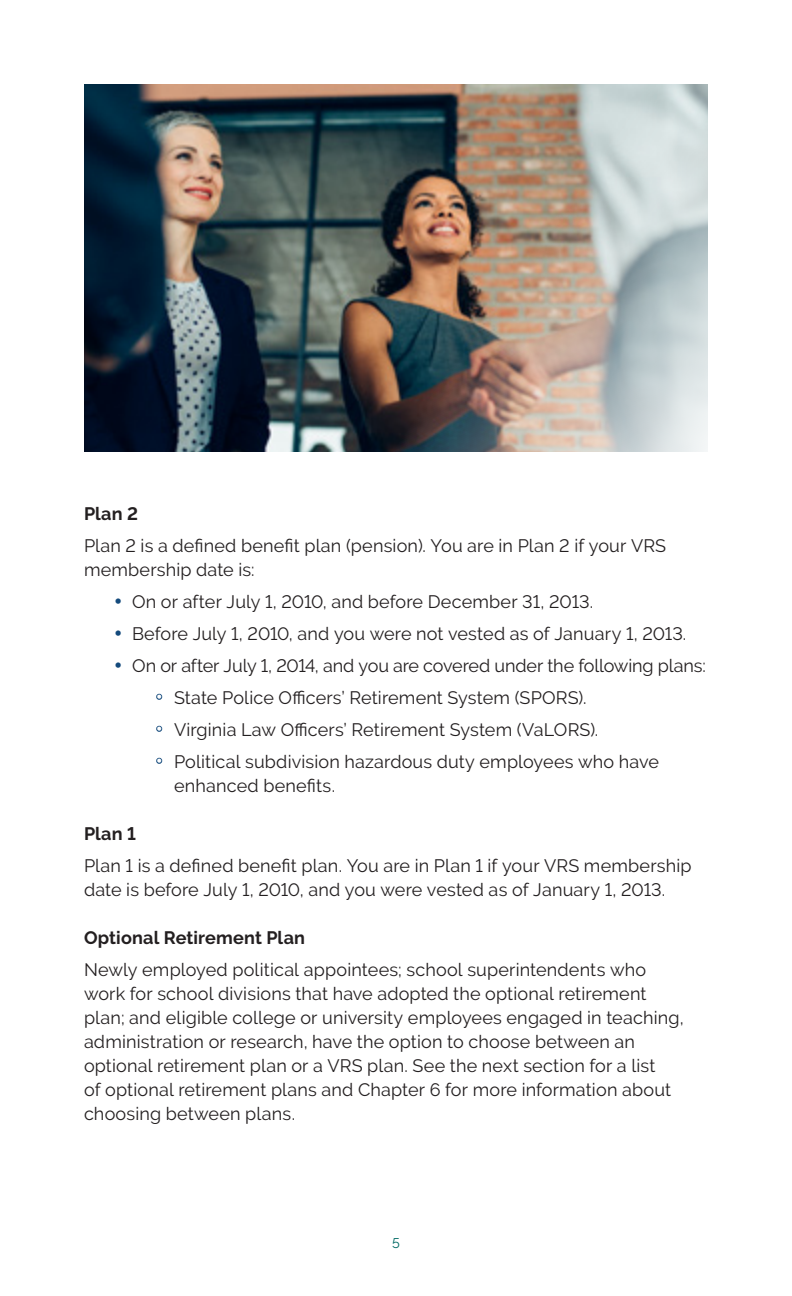
<style>
.page{position:relative;width:792px;height:1296px;background:#fff}
.page>*{position:absolute;margin:0;border:0;box-sizing:border-box;transform-origin:0 0}
.t1{font:18px/24px "Raleway";letter-spacing:.01em;color:#231f20}
.t2{font:700 18px "Raleway";letter-spacing:.01em;color:#231f20}
.t3{font:14px "Raleway";color:#006a64}
.s1{color:#144a7c}
</style>
<div class="page">
<img style="left:84px;top:84px;width:260px;height:368px">
<img style="left:344px;top:84px;width:364px;height:368px">
<p class="t2" style="left:84px;top:503px;width:55px">Plan 2</p>
<p class="t1" style="left:84px;top:534px;width:584px">Plan 2 is a defined benefit plan (pension). You are in Plan 2 if your VRS membership date is:</p>
<p class="t1" style="left:114px;top:590px;width:481px"><span class="s1">•</span> On or after July 1, 2010, and before December 31, 2013.</p>
<p class="t1" style="left:114px;top:622px;width:574px"><span class="s1">•</span> Before July 1, 2010, and you were not vested as of January 1, 2013.</p>
<p class="t1" style="left:114px;top:654px;width:593px"><span class="s1">•</span> On or after July 1, 2014, and you are covered under the following plans:</p>
<p class="t1" style="left:156px;top:686px;width:432px"><span class="s1">•</span> State Police Officers’ Retirement System (SPORS).</p>
<p class="t1" style="left:156px;top:718px;width:444px"><span class="s1">•</span> Virginia Law Officers’ Retirement System (VaLORS).</p>
<p class="t1" style="left:174px;top:750px;width:486px;text-indent:-18px"><span class="s1">•</span> Political subdivision hazardous duty employees who have enhanced benefits.</p>
<p class="t2" style="left:84px;top:823px;width:53px">Plan 1</p>
<p class="t1" style="left:84px;top:854px;width:609px">Plan 1 is a defined benefit plan. You are in Plan 1 if your VRS membership date is before July 1, 2010, and you were vested as of January 1, 2013.</p>
<p class="t2" style="left:84px;top:927px;width:223px">Optional Retirement Plan</p>
<p class="t1" style="left:84px;top:958px;width:601px">Newly employed political appointees; school superintendents who work for school divisions that have adopted the optional retirement plan; and eligible college or university employees engaged in teaching, administration or research, have the option to choose between an optional retirement plan or a VRS plan. See the next section for a list<br>of optional retirement plans and Chapter 6 for more information about choosing between plans.</p>
<p class="t3" style="left:392px;top:1235px;width:9px">5</p>
</div>
